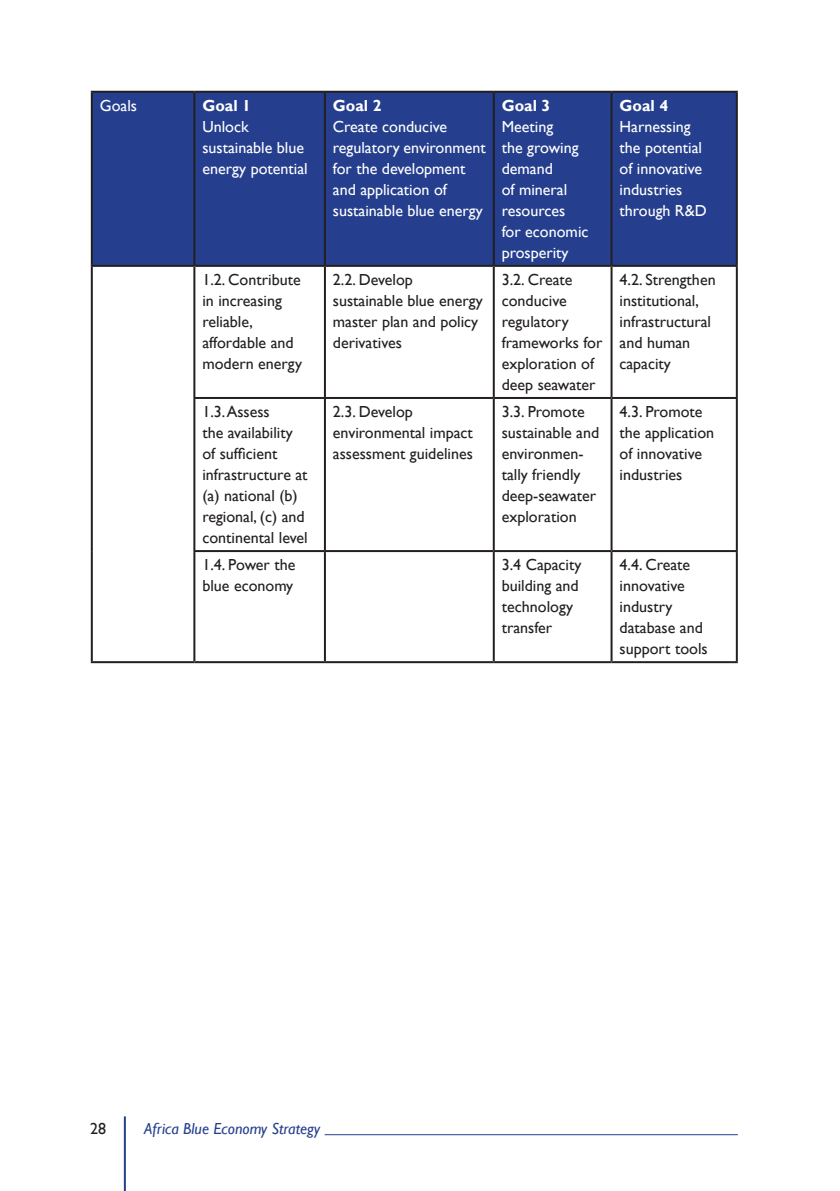
<style>
.page{position:relative;width:840px;height:1191px;background:#fff}
.page>*{position:absolute;margin:0;border:0;box-sizing:border-box;transform-origin:0 0}
.t1{font:16px/21px "Gill Sans";color:#231f20}
.t2{font:16px/21px "Gill Sans";color:#fff}
.t3{font:italic 16px "Gill Sans";color:#253f8e}
.t4{font:700 16px "Gill Sans";color:#fff}
</style>
<div class="page">
<hr style="left:124px;top:1116px;width:2px;height:75px;background:#253f8e">
<hr style="left:324px;top:1134px;width:413px;height:1px;background:#253f8e">
<div style="left:93px;top:93px;width:642px;height:172px;background:#253f8e"></div>
<hr style="left:91px;top:91px;width:103px;height:2px;background:#231f20">
<hr style="left:91px;top:93px;width:2px;height:172px;background:#231f20">
<hr style="left:194px;top:91px;width:131px;height:2px;background:#231f20">
<hr style="left:193px;top:93px;width:2px;height:172px;background:#231f20">
<hr style="left:325px;top:91px;width:168px;height:2px;background:#231f20">
<hr style="left:324px;top:93px;width:2px;height:172px;background:#231f20">
<hr style="left:493px;top:91px;width:118px;height:2px;background:#231f20">
<hr style="left:492px;top:93px;width:2px;height:172px;background:#231f20">
<hr style="left:611px;top:91px;width:126px;height:2px;background:#231f20">
<hr style="left:610px;top:93px;width:2px;height:172px;background:#231f20">
<hr style="left:735px;top:93px;width:2px;height:172px;background:#231f20">
<hr style="left:91px;top:265px;width:103px;height:2px;background:#231f20">
<hr style="left:91px;top:267px;width:2px;height:131px;background:#231f20">
<hr style="left:194px;top:265px;width:131px;height:2px;background:#231f20">
<hr style="left:193px;top:267px;width:2px;height:130px;background:#231f20">
<hr style="left:325px;top:265px;width:168px;height:2px;background:#231f20">
<hr style="left:324px;top:267px;width:2px;height:130px;background:#231f20">
<hr style="left:493px;top:265px;width:118px;height:2px;background:#231f20">
<hr style="left:492px;top:267px;width:2px;height:130px;background:#231f20">
<hr style="left:611px;top:265px;width:126px;height:2px;background:#231f20">
<hr style="left:610px;top:267px;width:2px;height:130px;background:#231f20">
<hr style="left:735px;top:267px;width:2px;height:130px;background:#231f20">
<hr style="left:91px;top:398px;width:2px;height:153px;background:#231f20">
<hr style="left:193px;top:397px;width:132px;height:2px;background:#231f20">
<hr style="left:193px;top:399px;width:2px;height:151px;background:#231f20">
<hr style="left:325px;top:397px;width:168px;height:2px;background:#231f20">
<hr style="left:324px;top:399px;width:2px;height:151px;background:#231f20">
<hr style="left:493px;top:397px;width:118px;height:2px;background:#231f20">
<hr style="left:492px;top:399px;width:2px;height:151px;background:#231f20">
<hr style="left:611px;top:397px;width:126px;height:2px;background:#231f20">
<hr style="left:610px;top:399px;width:2px;height:151px;background:#231f20">
<hr style="left:735px;top:399px;width:2px;height:151px;background:#231f20">
<hr style="left:91px;top:551px;width:2px;height:110px;background:#231f20">
<hr style="left:193px;top:550px;width:132px;height:2px;background:#231f20">
<hr style="left:193px;top:552px;width:2px;height:109px;background:#231f20">
<hr style="left:325px;top:550px;width:168px;height:2px;background:#231f20">
<hr style="left:324px;top:552px;width:2px;height:109px;background:#231f20">
<hr style="left:493px;top:550px;width:118px;height:2px;background:#231f20">
<hr style="left:492px;top:552px;width:2px;height:109px;background:#231f20">
<hr style="left:611px;top:550px;width:126px;height:2px;background:#231f20">
<hr style="left:610px;top:552px;width:2px;height:109px;background:#231f20">
<hr style="left:735px;top:552px;width:2px;height:109px;background:#231f20">
<hr style="left:91px;top:661px;width:103px;height:2px;background:#231f20">
<hr style="left:194px;top:661px;width:131px;height:2px;background:#231f20">
<hr style="left:325px;top:661px;width:168px;height:2px;background:#231f20">
<hr style="left:493px;top:661px;width:118px;height:2px;background:#231f20">
<hr style="left:611px;top:661px;width:126px;height:2px;background:#231f20">
<p class="t2" style="left:100px;top:95px;width:39px">Goals</p>
<p class="t4" style="left:202px;top:96px;width:50px">Goal 1</p>
<p class="t2" style="left:202px;top:116px;width:107px">Unlock sustainable blue energy potential</p>
<p class="t4" style="left:333px;top:96px;width:50px">Goal 2</p>
<p class="t2" style="left:333px;top:116px;width:154px">Create conducive regulatory environment for the development and application of sustainable blue energy</p>
<p class="t4" style="left:501px;top:96px;width:50px">Goal 3</p>
<p class="t2" style="left:501px;top:116px;width:88px">Meeting<br>the growing demand<br>of mineral resources<br>for economic prosperity</p>
<p class="t4" style="left:619px;top:96px;width:50px">Goal 4</p>
<p class="t2" style="left:619px;top:116px;width:89px">Harnessing the potential of innovative industries through R&amp;D</p>
<p class="t1" style="left:202px;top:269px;width:101px">1.2. Contribute in increasing reliable, affordable and modern energy</p>
<p class="t1" style="left:333px;top:269px;width:151px">2.2. Develop sustainable blue energy master plan and policy derivatives</p>
<p class="t1" style="left:501px;top:269px;width:102px">3.2. Create conducive regulatory frameworks for exploration of deep seawater</p>
<p class="t1" style="left:619px;top:269px;width:98px">4.2. Strengthen institutional, infrastructural and human capacity</p>
<p class="t1" style="left:202px;top:401px;width:107px">1.3. Assess<br>the availability of sufficient infrastructure at (a) national (b) regional, (c) and continental level</p>
<p class="t1" style="left:333px;top:401px;width:141px">2.3. Develop environmental impact assessment guidelines</p>
<p class="t1" style="left:501px;top:401px;width:99px">3.3. Promote sustainable and environmen&shy;tally friendly deep-seawater exploration</p>
<p class="t1" style="left:619px;top:401px;width:96px">4.3. Promote the application of innovative industries</p>
<p class="t1" style="left:202px;top:554px;width:94px">1.4. Power the blue economy</p>
<p class="t1" style="left:501px;top:554px;width:81px">3.4 Capacity building and technology transfer</p>
<p class="t1" style="left:619px;top:554px;width:90px">4.4. Create innovative industry database and support tools</p>
<p class="t1" style="left:90px;top:1118px;width:17px">28</p>
<p class="t3" style="left:144px;top:1119px;width:177px">Africa Blue Economy Strategy</p>
</div>
